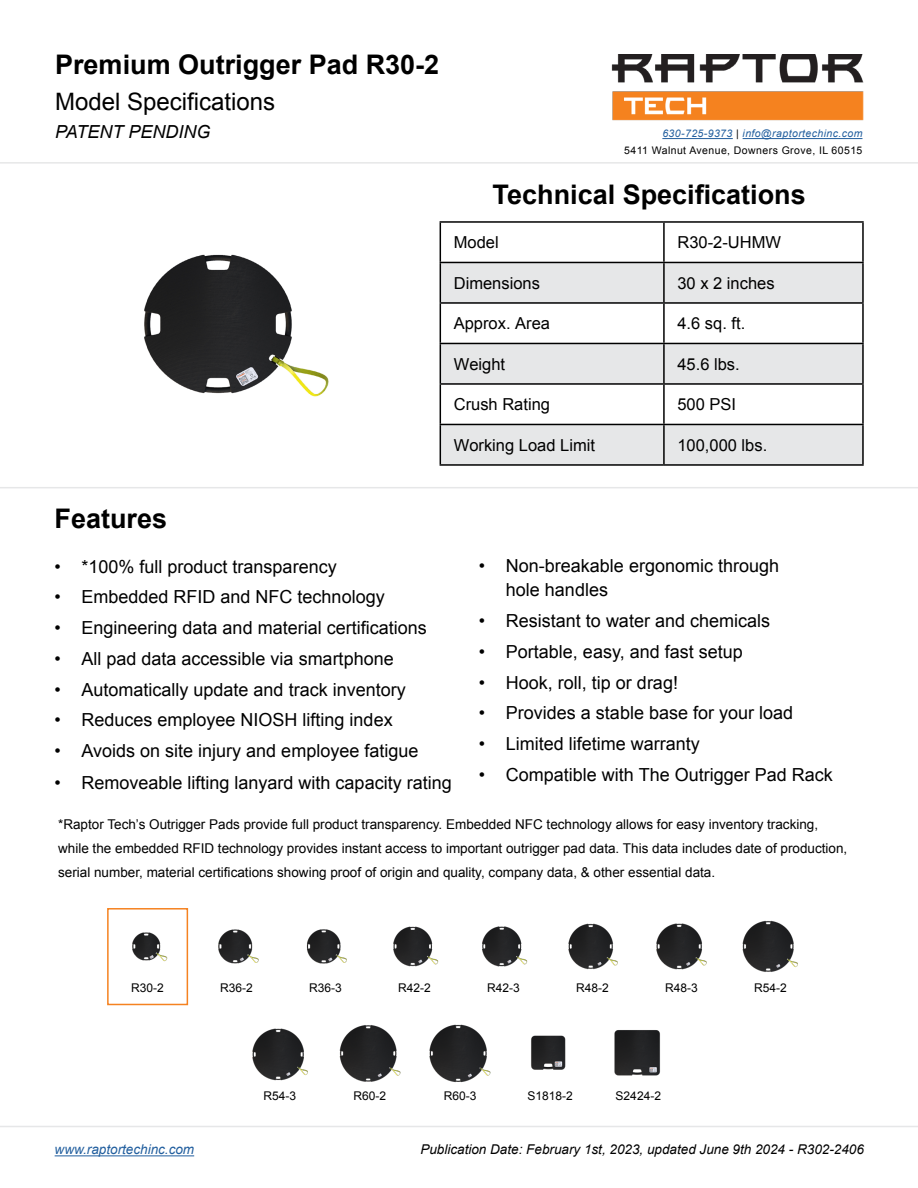
<style>
.page{position:relative;width:918px;height:1188px;background:#fff}
.page>*{position:absolute;margin:0;border:0;box-sizing:border-box;transform-origin:0 0}
.t1{font:700 27px "Arial";color:#000}
.t2{font:24px "Arial";color:#000}
.t3{font:18px/24px "Arial";color:#000}
.t4{font:italic 18px "Arial";color:#000}
.t5{font:16.5px "Arial";color:#000}
.t6{font:13.5px/24px "Arial";color:#000}
.t7{font:italic 13.5px "Arial";color:#000}
.t8{font:italic 13.5px "Arial";color:#215e9e}
.t9{font:12px "Arial";color:#000}
.t10{font:10.5px/16.5px "Arial";letter-spacing:.04em;color:#000;text-align:right}
.s1{font-style:italic;color:#215e9e}
.s2{font-style:italic}
</style>
<div class="page">
<img style="left:612px;top:54px;width:252px;height:66px">
<svg style="left:441px;top:223px;width:421px;height:39px"></svg>
<svg style="left:441px;top:263px;width:421px;height:201px;fill:#e6e7e8"></svg>
<hr style="left:440px;top:221px;width:224px;height:2px;background:#000">
<hr style="left:440px;top:223px;width:1px;height:39px;background:#000">
<hr style="left:664px;top:221px;width:200px;height:2px;background:#000">
<hr style="left:663px;top:223px;width:2px;height:39px;background:#000">
<hr style="left:862px;top:223px;width:2px;height:39px;background:#000">
<hr style="left:440px;top:262px;width:224px;height:1px;background:#000">
<hr style="left:440px;top:263px;width:1px;height:39px;background:#000">
<hr style="left:664px;top:262px;width:200px;height:1px;background:#000">
<hr style="left:663px;top:263px;width:2px;height:39px;background:#000">
<hr style="left:862px;top:263px;width:2px;height:39px;background:#000">
<hr style="left:440px;top:302px;width:224px;height:2px;background:#000">
<hr style="left:440px;top:304px;width:1px;height:39px;background:#000">
<hr style="left:664px;top:302px;width:200px;height:2px;background:#000">
<hr style="left:663px;top:304px;width:2px;height:39px;background:#000">
<hr style="left:862px;top:304px;width:2px;height:39px;background:#000">
<hr style="left:440px;top:343px;width:224px;height:1px;background:#000">
<hr style="left:440px;top:344px;width:1px;height:39px;background:#000">
<hr style="left:664px;top:343px;width:200px;height:1px;background:#000">
<hr style="left:663px;top:344px;width:2px;height:39px;background:#000">
<hr style="left:862px;top:344px;width:2px;height:39px;background:#000">
<hr style="left:440px;top:383px;width:224px;height:2px;background:#000">
<hr style="left:440px;top:385px;width:1px;height:39px;background:#000">
<hr style="left:664px;top:383px;width:200px;height:2px;background:#000">
<hr style="left:663px;top:385px;width:2px;height:39px;background:#000">
<hr style="left:862px;top:385px;width:2px;height:39px;background:#000">
<hr style="left:440px;top:424px;width:224px;height:1px;background:#000">
<hr style="left:440px;top:425px;width:1px;height:39px;background:#000">
<hr style="left:664px;top:424px;width:200px;height:1px;background:#000">
<hr style="left:663px;top:425px;width:2px;height:39px;background:#000">
<hr style="left:862px;top:425px;width:2px;height:39px;background:#000">
<hr style="left:440px;top:464px;width:224px;height:2px;background:#000">
<hr style="left:664px;top:464px;width:200px;height:2px;background:#000">
<hr style="left:0;top:162px;width:918px;height:2px;background:#e6e7e8">
<hr style="left:0;top:487px;width:918px;height:1px;background:#e6e7e8">
<img style="left:144px;top:254px;width:185px;height:143px">
<img style="left:132px;top:932px;width:36px;height:30px">
<img style="left:218px;top:929px;width:41px;height:35px">
<img style="left:306px;top:929px;width:41px;height:35px">
<img style="left:393px;top:926px;width:46px;height:41px">
<img style="left:482px;top:926px;width:46px;height:41px">
<img style="left:568px;top:923px;width:50px;height:47px">
<img style="left:656px;top:923px;width:51px;height:47px">
<img style="left:742px;top:920px;width:56px;height:52px">
<img style="left:339px;top:1025px;width:62px;height:57px">
<img style="left:429px;top:1024px;width:62px;height:59px">
<img style="left:531px;top:1035px;width:35px;height:35px">
<img style="left:614px;top:1030px;width:46px;height:46px">
<img style="left:252px;top:1028px;width:56px;height:53px">
<hr style="left:0;top:1126px;width:918px;height:1px;background:#e6e7e8">
<div style="left:107px;top:908px;width:81px;height:97px;border:2px solid #f58220"></div>
<hr style="left:662px;top:138px;width:71px;height:1px;background:#215e9e">
<hr style="left:743px;top:138px;width:119px;height:1px;background:#215e9e">
<hr style="left:55px;top:1155px;width:139px;height:1px;background:#215e9e">
<h1 class="t1" style="left:55px;top:47px;width:386px">Premium Outrigger Pad R30-2</h1>
<h2 class="t2" style="left:55px;top:86px;width:222px">Model Specifications</h2>
<p class="t4" style="left:55px;top:120px;width:157px">PATENT PENDING</p>
<p class="t10" style="left:624px;top:126px;width:240px"><span class="s1">630-725-9373</span> <span class="s2">|</span> <span class="s1">info@raptortechinc.com<br></span>5411 Walnut Avenue, Downers Grove, IL 60515</p>
<h1 class="t1" style="left:493px;top:177px;width:315px">Technical Specifications</h1>
<p class="t5" style="left:454px;top:232px;width:46px">Model</p>
<p class="t5" style="left:677px;top:232px;width:105px">R30-2-UHMW</p>
<p class="t5" style="left:454px;top:272px;width:88px">Dimensions</p>
<p class="t5" style="left:677px;top:272px;width:99px">30 x 2 inches</p>
<p class="t5" style="left:454px;top:313px;width:98px">Approx. Area</p>
<p class="t5" style="left:677px;top:313px;width:69px">4.6 sq. ft.</p>
<p class="t5" style="left:454px;top:353px;width:53px">Weight</p>
<p class="t5" style="left:677px;top:353px;width:64px">45.6 lbs.</p>
<p class="t5" style="left:454px;top:394px;width:98px">Crush Rating</p>
<p class="t5" style="left:677px;top:394px;width:60px">500 PSI</p>
<p class="t5" style="left:454px;top:434px;width:143px">Working Load Limit</p>
<p class="t5" style="left:677px;top:434px;width:91px">100,000 lbs.</p>
<h1 class="t1" style="left:55px;top:501px;width:114px">Features</h1>
<p class="t3" style="left:55px;top:554px;width:284px">• *100% full product transparency</p>
<p class="t3" style="left:55px;top:585px;width:332px">• Embedded RFID and NFC technology</p>
<p class="t3" style="left:55px;top:616px;width:374px">• Engineering data and material certifications</p>
<p class="t3" style="left:55px;top:647px;width:341px">• All pad data accessible via smartphone</p>
<p class="t3" style="left:55px;top:677px;width:353px">• Automatically update and track inventory</p>
<p class="t3" style="left:55px;top:708px;width:340px">• Reduces employee NIOSH lifting index</p>
<p class="t3" style="left:55px;top:739px;width:365px">• Avoids on site injury and employee fatigue</p>
<p class="t3" style="left:55px;top:771px;width:399px">• Removeable lifting lanyard with capacity rating</p>
<p class="t3" style="left:506px;top:554px;width:275px;text-indent:-27px">• Non-breakable ergonomic through hole handles</p>
<p class="t3" style="left:479px;top:609px;width:293px">• Resistant to water and chemicals</p>
<p class="t3" style="left:479px;top:640px;width:265px">• Portable, easy, and fast setup</p>
<p class="t3" style="left:479px;top:670px;width:201px">• Hook, roll, tip or drag!</p>
<p class="t3" style="left:479px;top:701px;width:316px">• Provides a stable base for your load</p>
<p class="t3" style="left:479px;top:732px;width:223px">• Limited lifetime warranty</p>
<p class="t3" style="left:479px;top:763px;width:355px">• Compatible with The Outrigger Pad Rack</p>
<p class="t6" style="left:58px;top:812px;width:791px">*Raptor Tech’s Outrigger Pads provide full product transparency. Embedded NFC technology allows for easy inventory tracking, while the embedded RFID technology provides instant access to important outrigger pad data. This data includes date of production, serial number, material certifications showing proof of origin and quality, company data, &amp; other essential data.</p>
<p class="t9" style="left:131px;top:980px;width:34px">R30-2</p>
<p class="t9" style="left:220px;top:980px;width:34px">R36-2</p>
<p class="t9" style="left:309px;top:980px;width:34px">R36-3</p>
<p class="t9" style="left:398px;top:980px;width:34px">R42-2</p>
<p class="t9" style="left:487px;top:980px;width:34px">R42-3</p>
<p class="t9" style="left:576px;top:980px;width:34px">R48-2</p>
<p class="t9" style="left:665px;top:980px;width:34px">R48-3</p>
<p class="t9" style="left:754px;top:980px;width:34px">R54-2</p>
<p class="t8" style="left:55px;top:1141px;width:141px">www.raptortechinc.com</p>
<p class="t9" style="left:264px;top:1088px;width:34px">R54-3</p>
<p class="t9" style="left:354px;top:1088px;width:34px">R60-2</p>
<p class="t9" style="left:444px;top:1088px;width:34px">R60-3</p>
<p class="t9" style="left:527px;top:1088px;width:47px">S1818-2</p>
<p class="t9" style="left:616px;top:1088px;width:47px">S2424-2</p>
<p class="t7" style="left:420px;top:1141px;width:445px">Publication Date: February 1st, 2023, updated June 9th 2024 - R302-2406</p>
</div>
